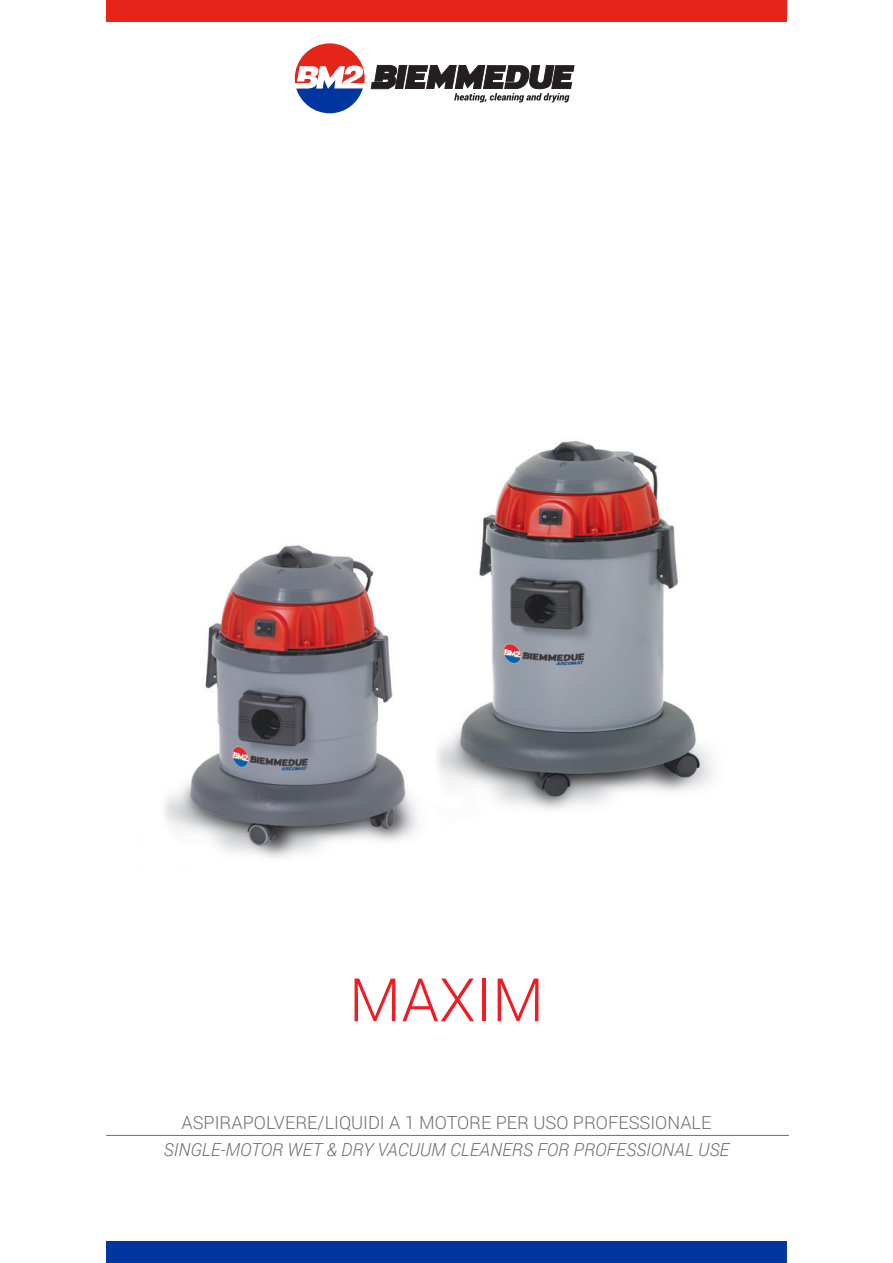
<style>
.page{position:relative;width:893px;height:1263px;background:#fff}
.page>*{position:absolute;margin:0;border:0;box-sizing:border-box;transform-origin:0 0}
.TITOLI_ISTITUZIONALI{font:300 60px "Roboto";color:#ee1d23}
.t1{font:italic 300 18px "Roboto";color:#6c6d70}
.t2{font:300 18px "Roboto";color:#6c6d70}
</style>
<div class="page">
<div style="left:106px;top:0;width:681px;height:21px;background:#e72419"></div>
<div style="left:106px;top:1242px;width:681px;height:21px;background:#0036a0"></div>
<hr style="left:106px;top:1135px;width:683px;height:1px;background:#6c6d70">
<img style="left:437px;top:440px;width:277px;height:369px">
<img style="left:165px;top:545px;width:253px;height:313px">
<svg style="left:371px;top:65px;width:203px;height:37px"></svg>
<svg style="left:295px;top:43px;width:70px;height:70px"></svg>
<p class="TITOLI_ISTITUZIONALI" style="left:349px;top:958px;width:197px">MAXIM</p>
<p class="t2" style="left:182px;top:1110px;width:531px">ASPIRAPOLVERE/LIQUIDI A 1 MOTORE PER USO PROFESSIONALE</p>
<p class="t1" style="left:164px;top:1137px;width:567px">SINGLE-MOTOR WET &amp; DRY VACUUM CLEANERS FOR PROFESSIONAL USE</p>
</div>
